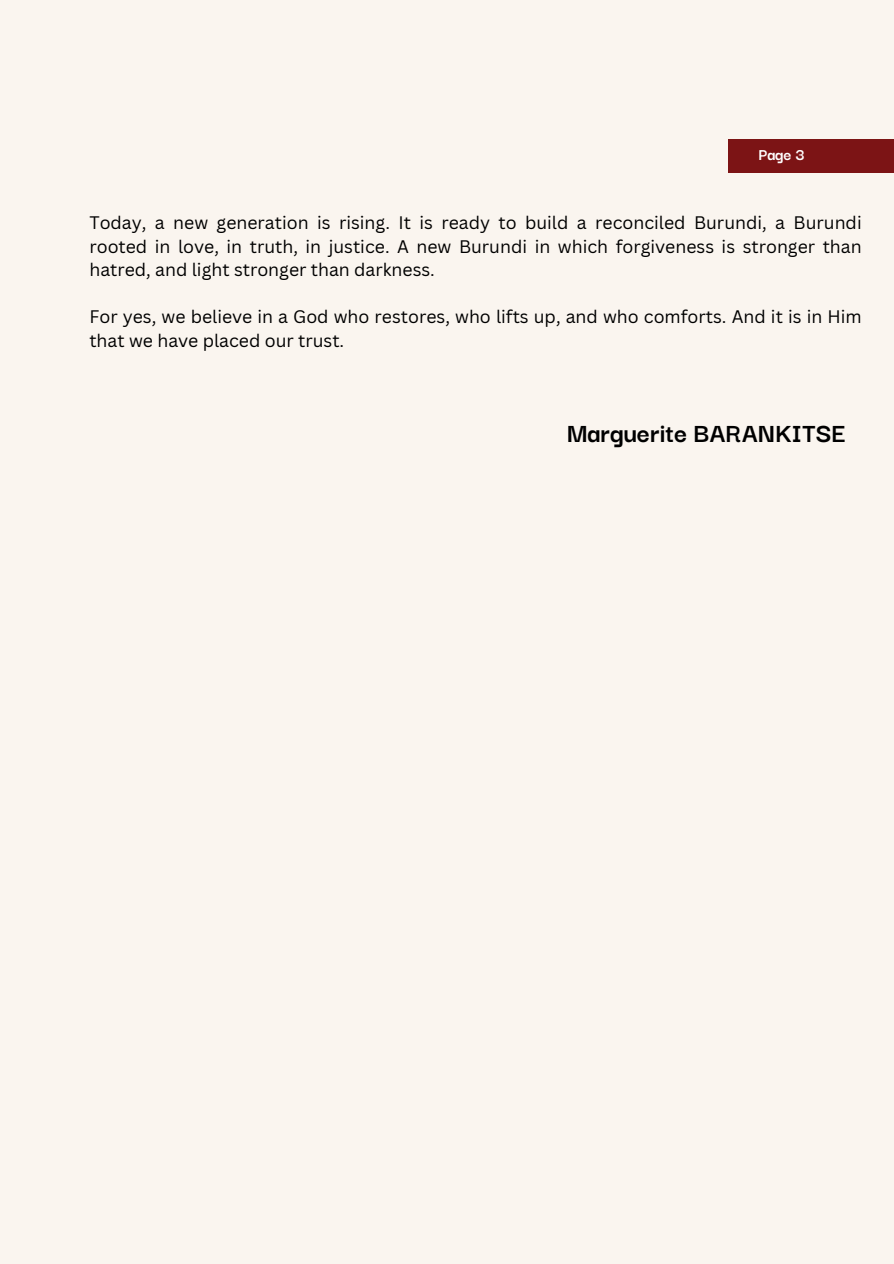
<style>
.page{position:relative;width:894px;height:1264px;background:#fff}
.page>*{position:absolute;margin:0;border:0;box-sizing:border-box;transform-origin:0 0}
.t1{font:700 28.5px "Darker Grotesque";color:#000}
.t2{font:17.7px/23.7px "Canva Sans";color:#000;text-align:justify}
.t3{font:700 17.55px "Darker Grotesque";color:#fff}
</style>
<div class="page">
<div style="left:0;top:0;width:893px;height:1263px;background:#faf5ef"></div>
<div style="left:728px;top:139px;width:165px;height:33px;background:#7c1415"></div>
<h2 class="t3" style="left:758px;top:141px;width:47px">Page 3</h2>
<p class="t2" style="left:89px;top:210px;width:773px">Today, a new generation is rising. It is ready to build a reconciled Burundi, a Burundi rooted in love, in truth, in justice. A new Burundi in which forgiveness is stronger than hatred, and light stronger than darkness.</p>
<p class="t2" style="left:89px;top:305px;width:773px">For yes, we believe in a God who restores, who lifts up, and who comforts. And it is in Him that we have placed our trust.</p>
<h1 class="t1" style="left:566px;top:411px;width:280px">Marguerite BARANKITSE</h1>
</div>
